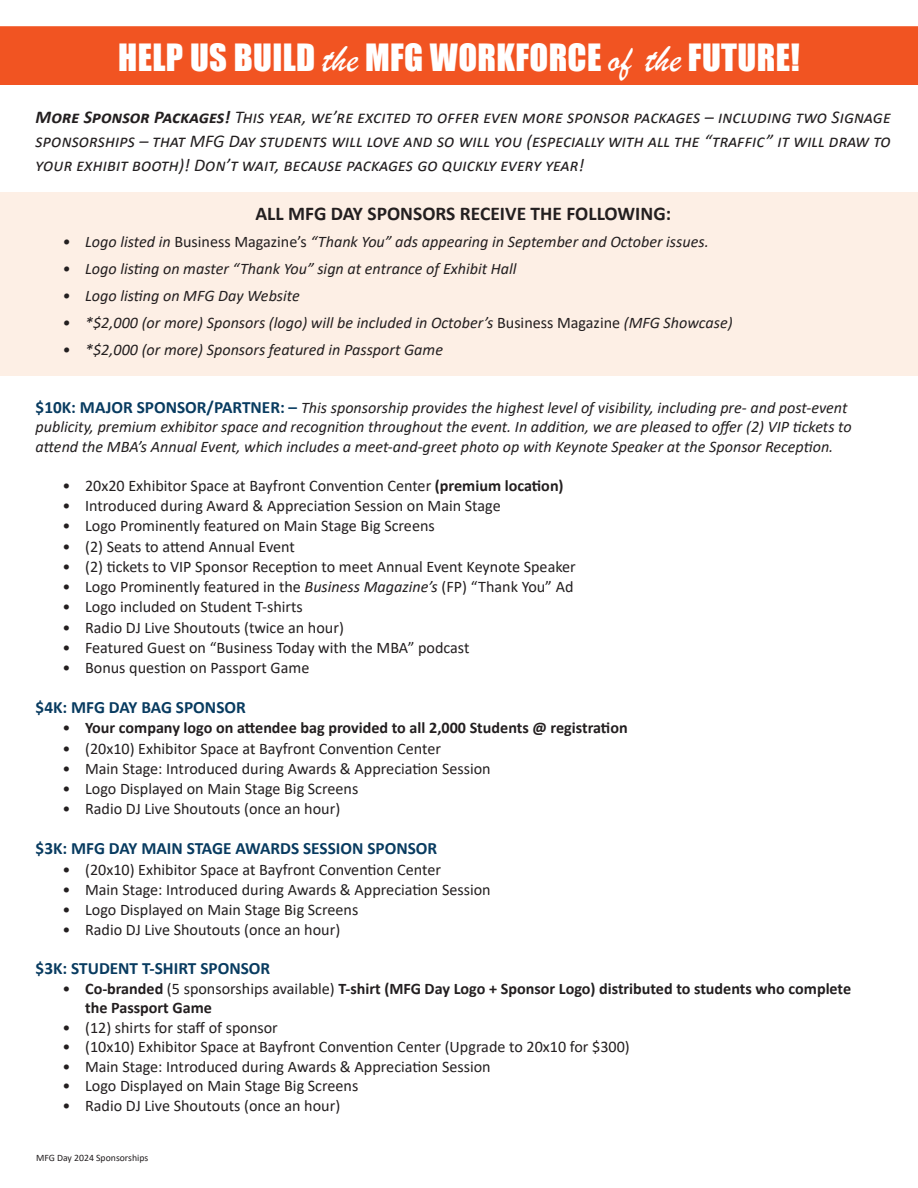
<style>
.page{position:relative;width:918px;height:1188px;background:#fff}
.page>*{position:absolute;margin:0;border:0;box-sizing:border-box;transform-origin:0 0}
.t1{font:34.5px "Impact";letter-spacing:.01em;color:#fff}
.t2{font:700 19.5px "Calibri";color:#231f20}
.t3{font:italic 18px/24px "Calibri";color:#231f20;text-align:justify}
.t4{font:700 17.25px "Calibri";color:#083b60}
.t5{font:16.2px "Calibri";color:#231f20}
.t6{font:italic 16.2px/19.4px "Calibri";letter-spacing:-.005em;color:#231f20}
.t7{font:700 16.2px/19.5px "Calibri";color:#231f20}
.t8{font:9.75px "Calibri";color:#231f20}
.s1{font-family:"Brush Script";font-size:39px}
.s2{font-weight:700}
.s3{font-style:normal}
.s4{font-weight:700;font-style:normal;font-size:17.25px;color:#083b60}
.s5{font-style:italic}
.s6{font-weight:400}
</style>
<div class="page">
<div style="left:0;top:192px;width:918px;height:184px;background:#fdefe5"></div>
<div style="left:0;top:25px;width:918px;height:60px;background:#f15422"></div>
<div style="left:0;top:14px;width:918px;height:12px;background:#fff"></div>
<p class="t1" style="left:118px;top:30px;width:683px">HELP US BUILD <span class="s1">the</span> MFG WORKFORCE <span class="s1">of the</span> FUTURE!</p>
<p class="t3" style="left:36px;top:104px;width:857px"><span class="s2">More Sponsor Packages!</span> This year, we’re excited to offer even more sponsor packages – including two Signage sponsorships – that MFG Day students will love and so will you (especially with all the “traffic” it will draw to your exhibit booth)! Don’t wait, because packages go quickly every year!</p>
<p class="t2" style="left:256px;top:200px;width:417px">ALL MFG DAY SPONSORS RECEIVE THE FOLLOWING:</p>
<p class="t6" style="left:63px;top:231px;width:648px">• Logo listed in <span class="s3">Business Magazine’s</span> “Thank You” ads appearing in September and October issues.</p>
<p class="t6" style="left:63px;top:258px;width:456px">• Logo listing on master “Thank You” sign at entrance of Exhibit Hall</p>
<p class="t6" style="left:63px;top:285px;width:239px">• Logo listing on MFG Day Website</p>
<p class="t6" style="left:63px;top:312px;width:672px">• *$2,000 (or more) Sponsors (logo) will be included in October’s <span class="s3">Business Magazine</span> (MFG Showcase)</p>
<p class="t6" style="left:63px;top:339px;width:382px">• *$2,000 (or more) Sponsors featured in Passport Game</p>
<p class="t6" style="left:36px;top:397px;width:818px"><span class="s4">$10K: MAJOR SPONSOR/PARTNER: –</span> This sponsorship provides the highest level of visibility, including pre- and post-event publicity, premium exhibitor space and recognition throughout the event. In addition, we are pleased to offer (2) VIP tickets to attend the MBA’s Annual Event, which includes a meet-and-greet photo op with Keynote Speaker at the Sponsor Reception.</p>
<p class="t5" style="left:63px;top:474px;width:503px">• 20x20 Exhibitor Space at Bayfront Convention Center <span class="s2">(premium location)</span></p>
<p class="t5" style="left:63px;top:494px;width:440px">• Introduced during Award &amp; Appreciation Session on Main Stage</p>
<p class="t5" style="left:63px;top:515px;width:374px">• Logo Prominently featured on Main Stage Big Screens</p>
<p class="t5" style="left:63px;top:535px;width:234px">• (2) Seats to attend Annual Event</p>
<p class="t5" style="left:63px;top:555px;width:515px">• (2) tickets to VIP Sponsor Reception to meet Annual Event Keynote Speaker</p>
<p class="t5" style="left:63px;top:575px;width:512px">• Logo Prominently featured in the <span class="s5">Business Magazine’s</span> (FP) “Thank You” Ad</p>
<p class="t5" style="left:63px;top:596px;width:242px">• Logo included on Student T-shirts</p>
<p class="t5" style="left:63px;top:616px;width:283px">• Radio DJ Live Shoutouts (twice an hour)</p>
<p class="t5" style="left:63px;top:636px;width:408px">• Featured Guest on “Business Today with the MBA” podcast</p>
<p class="t5" style="left:63px;top:656px;width:248px">• Bonus question on Passport Game</p>
<p class="t4" style="left:36px;top:695px;width:212px">$4K: MFG DAY BAG SPONSOR</p>
<p class="t7" style="left:63px;top:718px;width:567px"><span class="s6">•</span> Your company logo on attendee bag provided to all 2,000 Students @ registration</p>
<p class="t5" style="left:63px;top:737px;width:380px">• (20x10) Exhibitor Space at Bayfront Convention Center</p>
<p class="t5" style="left:63px;top:757px;width:430px">• Main Stage: Introduced during Awards &amp; Appreciation Session</p>
<p class="t5" style="left:63px;top:778px;width:297px">• Logo Displayed on Main Stage Big Screens</p>
<p class="t5" style="left:63px;top:798px;width:279px">• Radio DJ Live Shoutouts (once an hour)</p>
<p class="t4" style="left:36px;top:837px;width:403px">$3K: MFG DAY MAIN STAGE AWARDS SESSION SPONSOR</p>
<p class="t5" style="left:63px;top:858px;width:380px">• (20x10) Exhibitor Space at Bayfront Convention Center</p>
<p class="t5" style="left:63px;top:878px;width:430px">• Main Stage: Introduced during Awards &amp; Appreciation Session</p>
<p class="t5" style="left:63px;top:899px;width:297px">• Logo Displayed on Main Stage Big Screens</p>
<p class="t5" style="left:63px;top:919px;width:279px">• Radio DJ Live Shoutouts (once an hour)</p>
<p class="t4" style="left:36px;top:956px;width:236px">$3K: STUDENT T-SHIRT SPONSOR</p>
<p class="t7" style="left:85px;top:978px;width:768px;text-indent:-23px"><span class="s6">•</span> Co-branded <span class="s6">(5 sponsorships available)</span> T-shirt (MFG Day Logo + Sponsor Logo) distributed to students who complete the Passport Game</p>
<p class="t5" style="left:63px;top:1016px;width:217px">• (12) shirts for staff of sponsor</p>
<p class="t5" style="left:63px;top:1036px;width:569px">• (10x10) Exhibitor Space at Bayfront Convention Center (Upgrade to 20x10 for $300)</p>
<p class="t5" style="left:63px;top:1055px;width:430px">• Main Stage: Introduced during Awards &amp; Appreciation Session</p>
<p class="t5" style="left:63px;top:1075px;width:297px">• Logo Displayed on Main Stage Big Screens</p>
<p class="t5" style="left:63px;top:1094px;width:279px">• Radio DJ Live Shoutouts (once an hour)</p>
<p class="t8" style="left:36px;top:1151px;width:114px">MFG Day 2024 Sponsorships</p>
</div>
